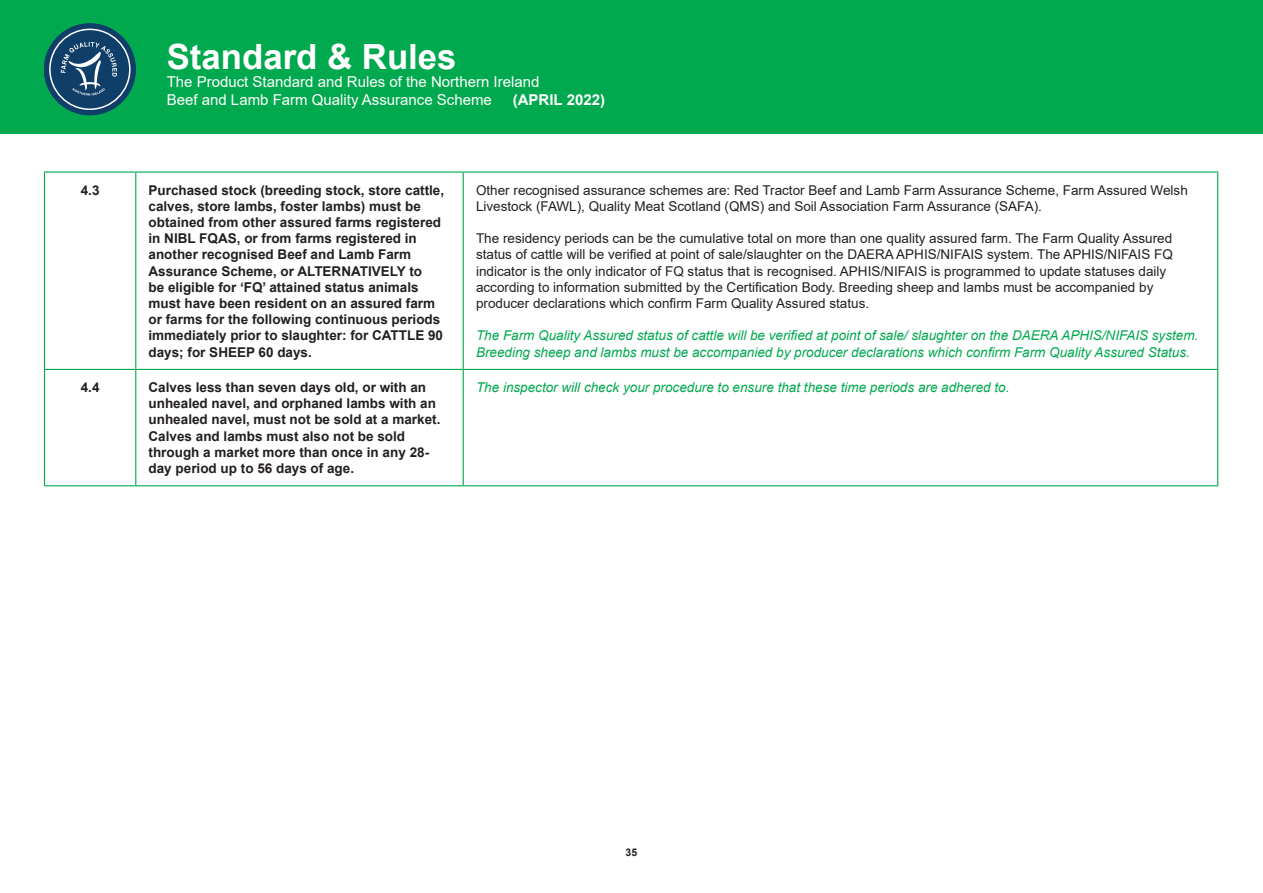
<style>
.page{position:relative;width:1263px;height:893px;background:#fff}
.page>*{position:absolute;margin:0;border:0;box-sizing:border-box;transform-origin:0 0}
.t1{font:700 34.8px "Arial";color:#fff}
.t2{font:15px/18px "Arial";color:#fff}
.t3{font:700 15px "Arial";color:#fff}
.t4{font:13.5px/16.2px "Arial";color:#231f20}
.t5{font:700 13.5px/16.2px "Arial";color:#231f20}
.t6{font:italic 13.5px/16.2px "Arial";color:#00a94e}
.t7{font:700 10.5px "Arial";color:#231f20}
</style>
<div class="page">
<div style="left:0;top:0;width:1263px;height:134px;background:#00a94e"></div>
<svg style="left:44px;top:23px;width:92px;height:92px;fill:#0f3e69"></svg>
<div style="left:50px;top:29px;width:80px;height:80px;background:#0f3e69;border-radius:50%"></div>
<div style="left:49px;top:29px;width:82px;height:81px;border:2px solid #fff;border-radius:50%"></div>
<svg style="left:61px;top:42px;width:56px;height:54px"></svg>
<hr style="left:44px;top:171px;width:92px;height:2px;background:#00a94e">
<hr style="left:44px;top:173px;width:1px;height:196px;background:#00a94e">
<hr style="left:136px;top:171px;width:327px;height:2px;background:#00a94e">
<hr style="left:135px;top:173px;width:1px;height:196px;background:#00a94e">
<hr style="left:463px;top:171px;width:755px;height:2px;background:#00a94e">
<hr style="left:463px;top:173px;width:1px;height:196px;background:#00a94e">
<hr style="left:1217px;top:173px;width:1px;height:196px;background:#00a94e">
<hr style="left:44px;top:369px;width:92px;height:1px;background:#00a94e">
<hr style="left:44px;top:370px;width:1px;height:115px;background:#00a94e">
<hr style="left:136px;top:369px;width:327px;height:1px;background:#00a94e">
<hr style="left:135px;top:370px;width:1px;height:115px;background:#00a94e">
<hr style="left:463px;top:369px;width:755px;height:1px;background:#00a94e">
<hr style="left:463px;top:370px;width:1px;height:115px;background:#00a94e">
<hr style="left:1217px;top:370px;width:1px;height:115px;background:#00a94e">
<hr style="left:44px;top:485px;width:92px;height:1px;background:#00a94e">
<hr style="left:136px;top:485px;width:327px;height:1px;background:#00a94e">
<hr style="left:463px;top:485px;width:755px;height:1px;background:#00a94e">
<h1 class="t1" style="left:167px;top:34px;width:291px">Standard &amp; Rules</h1>
<p class="t2" style="left:167px;top:73px;width:374px">The Product Standard and Rules of the Northern Ireland<br>Beef and Lamb Farm Quality Assurance Scheme</p>
<p class="t3" style="left:513px;top:90px;width:94px">(APRIL 2022)</p>
<p class="t5" style="left:81px;top:182px;width:20px">4.3</p>
<p class="t5" style="left:149px;top:182px;width:297px">Purchased stock (breeding stock, store cattle, calves, store lambs, foster lambs) must be obtained from other assured farms registered in NIBL FQAS, or from farms registered in another recognised Beef and Lamb Farm Assurance Scheme, or ALTERNATIVELY to<br>be eligible for ‘FQ’ attained status animals must have been resident on an assured farm or farms for the following continuous periods immediately prior to slaughter: for CATTLE 90 days; for SHEEP 60 days.</p>
<p class="t4" style="left:476px;top:182px;width:713px">Other recognised assurance schemes are: Red Tractor Beef and Lamb Farm Assurance Scheme, Farm Assured Welsh<br>Livestock (FAWL), Quality Meat Scotland (QMS) and Soil Association Farm Assurance (SAFA).</p>
<p class="t4" style="left:476px;top:230px;width:698px">The residency periods can be the cumulative total on more than one quality assured farm. The Farm Quality Assured status of cattle will be verified at point of sale/slaughter on the DAERA APHIS/NIFAIS system. The APHIS/NIFAIS FQ indicator is the only indicator of FQ status that is recognised. APHIS/NIFAIS is programmed to update statuses daily according to information submitted by the Certification Body. Breeding sheep and lambs must be accompanied by producer declarations which confirm Farm Quality Assured status.</p>
<p class="t6" style="left:476px;top:328px;width:724px">The Farm Quality Assured status of cattle will be verified at point of sale/ slaughter on the DAERA APHIS/NIFAIS system.<br>Breeding sheep and lambs must be accompanied by producer declarations which confirm Farm Quality Assured Status.</p>
<p class="t5" style="left:81px;top:380px;width:20px">4.4</p>
<p class="t5" style="left:149px;top:380px;width:293px">Calves less than seven days old, or with an unhealed navel, and orphaned lambs with an unhealed navel, must not be sold at a market.<br>Calves and lambs must also not be sold through a market more than once in any 28- day period up to 56 days of age.</p>
<p class="t6" style="left:476px;top:379px;width:535px">The inspector will check your procedure to ensure that these time periods are adhered to.</p>
<p class="t7" style="left:626px;top:845px;width:13px">35</p>
</div>
